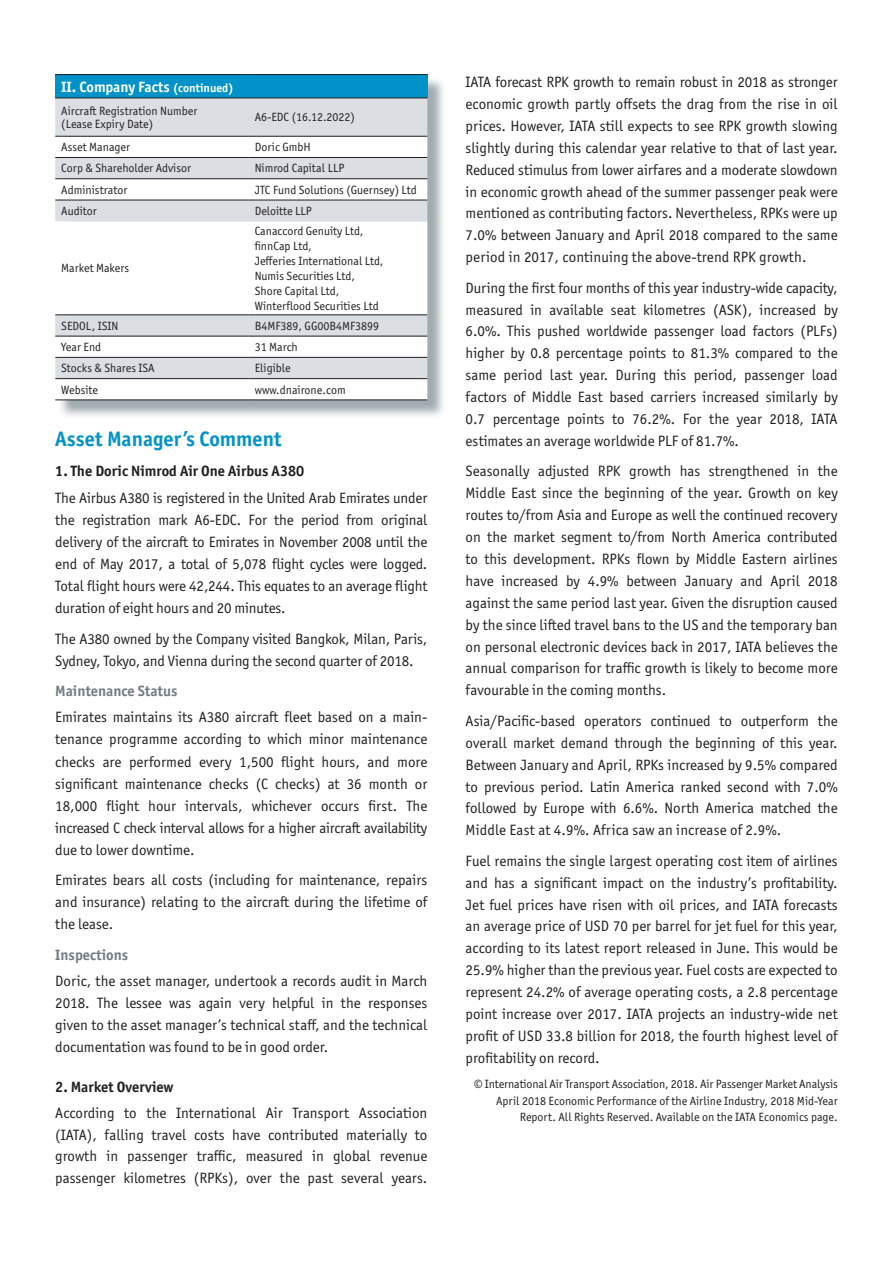
<style>
.page{position:relative;width:893px;height:1263px;background:#fff}
.page>*{position:absolute;margin:0;border:0;box-sizing:border-box;transform-origin:0 0}
.t1{font:700 21px "Officina Sans ITC Std";color:#0092c8}
.t2{font:15px/21.9px "Officina Sans ITC Std";color:#231f20;text-align:justify}
.t3{font:700 15px "Officina Sans ITC Std";color:#231f20}
.t4{font:700 15px "Officina Sans ITC Std";color:#717d83}
.t5{font:700 15px "Officina Sans ITC Std";color:#fff}
.t6{font:12px/15px "Officina Sans ITC Std";color:#231f20}
.s1{font-size:12px}
</style>
<div class="page">
<div style="left:58px;top:77px;width:388px;height:342px;background:#828f96;opacity:.75"></div>
<div style="left:55px;top:75px;width:372px;height:23px;background:#0092c8"></div>
<div style="left:55px;top:99px;width:372px;height:37px;background:#dbdfe3"></div>
<svg style="left:55px;top:137px;width:372px;height:263px"></svg>
<svg style="left:55px;top:316px;width:372px;height:62px"></svg>
<hr style="left:55px;top:74px;width:194px;height:1px;background:#231f20">
<hr style="left:249px;top:74px;width:178px;height:1px;background:#231f20">
<hr style="left:55px;top:98px;width:194px;height:1px;background:#231f20">
<hr style="left:249px;top:98px;width:178px;height:1px;background:#231f20">
<hr style="left:55px;top:178px;width:194px;height:1px;background:#231f20">
<hr style="left:249px;top:178px;width:178px;height:1px;background:#231f20">
<hr style="left:55px;top:200px;width:194px;height:1px;background:#231f20">
<hr style="left:249px;top:200px;width:178px;height:1px;background:#231f20">
<hr style="left:55px;top:315px;width:194px;height:1px;background:#231f20">
<hr style="left:249px;top:315px;width:178px;height:1px;background:#231f20">
<hr style="left:55px;top:336px;width:194px;height:1px;background:#231f20">
<hr style="left:249px;top:336px;width:178px;height:1px;background:#231f20">
<hr style="left:55px;top:357px;width:194px;height:1px;background:#231f20">
<hr style="left:249px;top:357px;width:178px;height:1px;background:#231f20">
<hr style="left:55px;top:378px;width:194px;height:1px;background:#231f20">
<hr style="left:249px;top:378px;width:178px;height:1px;background:#231f20">
<hr style="left:55px;top:136px;width:194px;height:1px;background:#231f20">
<hr style="left:249px;top:136px;width:178px;height:1px;background:#231f20">
<hr style="left:55px;top:157px;width:194px;height:1px;background:#231f20">
<hr style="left:249px;top:157px;width:178px;height:1px;background:#231f20">
<hr style="left:55px;top:400px;width:194px;height:1px;background:#231f20">
<hr style="left:249px;top:400px;width:178px;height:1px;background:#231f20">
<p class="t5" style="left:61px;top:77px;width:174px">II. Company Facts <span class="s1">(continued)</span></p>
<p class="t6" style="left:61px;top:104px;width:138px;line-height:13.5px">Aircraft Registration Number (Lease Expiry Date)</p>
<p class="t6" style="left:255px;top:110px;width:102px">A6-EDC (16.12.2022)</p>
<p class="t6" style="left:61px;top:140px;width:70px">Asset Manager</p>
<p class="t6" style="left:255px;top:140px;width:58px">Doric GmbH</p>
<p class="t6" style="left:61px;top:161px;width:131px">Corp &amp; Shareholder Advisor</p>
<p class="t6" style="left:255px;top:161px;width:91px">Nimrod Capital LLP</p>
<p class="t6" style="left:61px;top:182px;width:68px">Administrator</p>
<p class="t6" style="left:255px;top:182px;width:164px">JTC Fund Solutions (Guernsey) Ltd</p>
<p class="t6" style="left:61px;top:203px;width:37px">Auditor</p>
<p class="t6" style="left:255px;top:203px;width:58px">Deloitte LLP</p>
<p class="t6" style="left:61px;top:261px;width:69px">Market Makers</p>
<p class="t6" style="left:255px;top:223px;width:130px">Canaccord Genuity Ltd, finnCap Ltd,<br>Jefferies International Ltd,<br>Numis Securities Ltd,<br>Shore Capital Ltd,<br>Winterflood Securities Ltd</p>
<p class="t6" style="left:61px;top:318px;width:59px">SEDOL, ISIN</p>
<p class="t6" style="left:255px;top:318px;width:126px">B4MF389, GG00B4MF3899</p>
<p class="t6" style="left:61px;top:339px;width:41px">Year End</p>
<p class="t6" style="left:255px;top:339px;width:45px">31 March</p>
<p class="t6" style="left:61px;top:361px;width:95px">Stocks &amp; Shares ISA</p>
<p class="t6" style="left:255px;top:361px;width:37px">Eligible</p>
<p class="t6" style="left:61px;top:382px;width:38px">Website</p>
<p class="t6" style="left:255px;top:382px;width:92px">www.dnairone.com</p>
<h1 class="t1" style="left:55px;top:426px;width:228px">Asset Manager’s Comment</h1>
<p class="t3" style="left:55px;top:462px;width:250px">1. The Doric Nimrod Air One Airbus A380</p>
<p class="t2" style="left:55px;top:486px;width:374px">The Airbus A380 is registered in the United Arab Emirates under the registration mark A6-EDC. For the period from original delivery of the aircraft to Emirates in November 2008 until the end of May 2017, a total of 5,078 flight cycles were logged.<br>Total flight hours were 42,244. This equates to an average flight duration of eight hours and 20 minutes.</p>
<p class="t2" style="left:55px;top:627px;width:374px">The A380 owned by the Company visited Bangkok, Milan, Paris,<br>Sydney, Tokyo, and Vienna during the second quarter of 2018.</p>
<p class="t4" style="left:55px;top:682px;width:124px">Maintenance Status</p>
<p class="t2" style="left:55px;top:706px;width:374px">Emirates maintains its A380 aircraft fleet based on a main&shy;tenance programme according to which minor maintenance checks are performed every 1,500 flight hours, and more significant maintenance checks (C checks) at 36 month or 18,000 flight hour intervals, whichever occurs first. The increased C check interval allows for a higher aircraft availability due to lower downtime.</p>
<p class="t2" style="left:55px;top:869px;width:374px">Emirates bears all costs (including for maintenance, repairs and insurance) relating to the aircraft during the lifetime of the lease.</p>
<p class="t4" style="left:55px;top:945px;width:74px">Inspections</p>
<p class="t2" style="left:55px;top:970px;width:374px">Doric, the asset manager, undertook a records audit in March 2018. The lessee was again very helpful in the responses given to the asset manager’s technical staff, and the technical documentation was found to be in good order.</p>
<p class="t3" style="left:55px;top:1077px;width:120px">2. Market Overview</p>
<p class="t2" style="left:55px;top:1101px;width:374px">According to the International Air Transport Association (IATA), falling travel costs have contributed materially to growth in passenger traffic, measured in global revenue passenger kilometres (RPKs), over the past several years.</p>
<p class="t2" style="left:466px;top:71px;width:374px">IATA forecast RPK growth to remain robust in 2018 as stronger economic growth partly offsets the drag from the rise in oil prices. However, IATA still expects to see RPK growth slowing slightly during this calendar year relative to that of last year.<br>Reduced stimulus from lower airfares and a moderate slowdown in economic growth ahead of the summer passenger peak were mentioned as contributing factors. Nevertheless, RPKs were up 7.0% between January and April 2018 compared to the same period in 2017, continuing the above-trend RPK growth.</p>
<p class="t2" style="left:466px;top:277px;width:374px">During the first four months of this year industry-wide capacity, measured in available seat kilometres (ASK), increased by 6.0%. This pushed worldwide passenger load factors (PLFs) higher by 0.8 percentage points to 81.3% compared to the same period last year. During this period, passenger load factors of Middle East based carriers increased similarly by 0.7 percentage points to 76.2%. For the year 2018, IATA estimates an average worldwide PLF of 81.7%.</p>
<p class="t2" style="left:466px;top:460px;width:374px">Seasonally adjusted RPK growth has strengthened in the Middle East since the beginning of the year. Growth on key routes to/from Asia and Europe as well the continued recovery on the market segment to/from North America contributed to this development. RPKs flown by Middle Eastern airlines have increased by 4.9% between January and April 2018 against the same period last year. Given the disruption caused by the since lifted travel bans to the US and the temporary ban on personal electronic devices back in 2017, IATA believes the annual comparison for traffic growth is likely to become more favourable in the coming months.</p>
<p class="t2" style="left:466px;top:710px;width:374px">Asia/Pacific-based operators continued to outperform the overall market demand through the beginning of this year.<br>Between January and April, RPKs increased by 9.5% compared to previous period. Latin America ranked second with 7.0% followed by Europe with 6.6%. North America matched the Middle East at 4.9%. Africa saw an increase of 2.9%.</p>
<p class="t2" style="left:466px;top:850px;width:374px">Fuel remains the single largest operating cost item of airlines and has a significant impact on the industry’s profitability.<br>Jet fuel prices have risen with oil prices, and IATA forecasts an average price of USD 70 per barrel for jet fuel for this year, according to its latest report released in June. This would be 25.9% higher than the previous year. Fuel costs are expected to represent 24.2% of average operating costs, a 2.8 percentage point increase over 2017. IATA projects an industry-wide net profit of USD 33.8 billion for 2018, the fourth highest level of profitability on record.</p>
<p class="t6" style="left:474px;top:1075px;width:365px;line-height:16.5px;text-align:right">© International Air Transport Association, 2018. Air Passenger Market Analysis<br>April 2018 Economic Performance of the Airline Industry, 2018 Mid-Year<br>Report. All Rights Reserved. Available on the IATA Economics page.</p>
</div>
